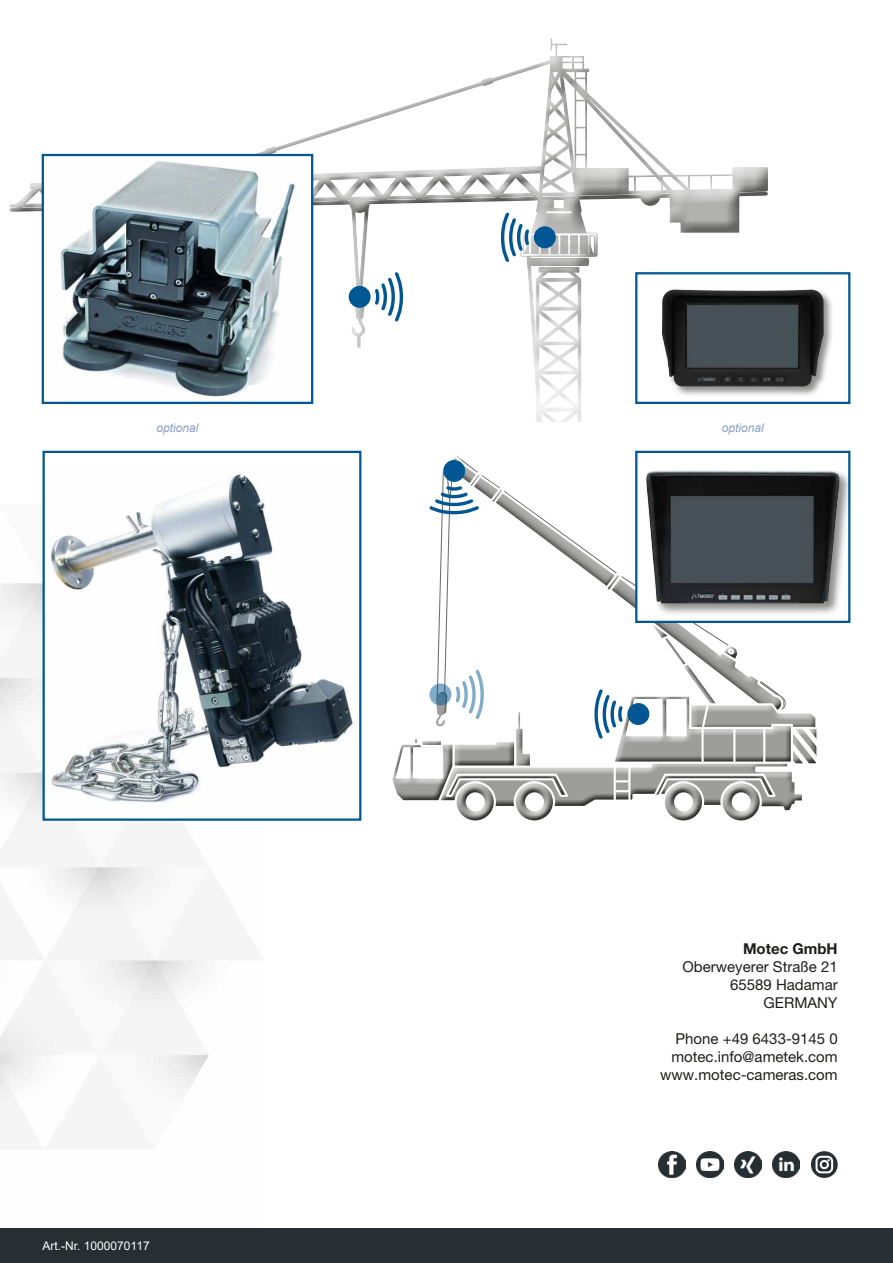
<style>
.page{position:relative;width:893px;height:1263px;background:#fff}
.page>*{position:absolute;margin:0;border:0;box-sizing:border-box;transform-origin:0 0}
.t1{font:15px/18px "Helvetica Neue";color:#1d1d1b;text-align:right}
.t2{font:700 15px "Helvetica Neue";color:#1d1d1b}
.t3{font:12px "Arial";color:#fff}
.t4{font:italic 12px "Arial";color:#88a0c8}
</style>
<div class="page">
<img style="left:0;top:504px;width:264px;height:725px">
<div style="left:0;top:1229px;width:893px;height:34px;background:#272f32"></div>
<img style="left:658px;top:1151px;width:27px;height:27px">
<img style="left:696px;top:1151px;width:27px;height:27px">
<img style="left:735px;top:1151px;width:26px;height:27px">
<img style="left:773px;top:1151px;width:26px;height:27px">
<svg style="left:811px;top:1151px;width:27px;height:27px"></svg>
<div style="left:815px;top:1156px;width:18px;height:17px;border:2px solid #fff;border-radius:5px"></div>
<div style="left:820px;top:1160px;width:9px;height:9px;border:2px solid #fff;border-radius:50%"></div>
<div style="left:44px;top:452px;width:316px;height:368px;background:#fff"></div>
<img style="left:51px;top:474px;width:302px;height:328px">
<div style="left:43px;top:451px;width:318px;height:370px;border:2px solid #005794"></div>
<div style="left:635px;top:272px;width:215px;height:132px;background:#fff;border:2px solid #005794"></div>
<div style="left:661px;top:288px;width:173px;height:109px;background:#1d1d1b;opacity:.5"></div>
<img style="left:770px;top:290px;width:40px;height:1px">
<svg style="left:10px;top:39px;width:760px;height:382px"></svg>
<svg style="left:392px;top:456px;width:425px;height:365px"></svg>
<div style="left:635px;top:451px;width:215px;height:172px;background:#fff;border:2px solid #005794"></div>
<div style="left:645px;top:469px;width:207px;height:146px;background:#1d1d1b;opacity:.5"></div>
<img style="left:649px;top:470px;width:58px;height:2px">
<p class="t4" style="left:156px;top:420px;width:44px">optional</p>
<p class="t4" style="left:722px;top:420px;width:44px">optional</p>
<p class="t3" style="left:43px;top:1238px;width:109px">Art.-Nr. 1000070117</p>
<p class="t2" style="left:743px;top:939px;width:96px">Motec GmbH</p>
<p class="t1" style="left:682px;top:957px;width:157px">Oberweyerer Straße 21<br>65589 Hadamar<br>GERMANY</p>
<p class="t1" style="left:660px;top:1029px;width:179px">Phone +49 6433-9145 0 motec.info@ametek.com www.motec-cameras.com</p>
</div>
